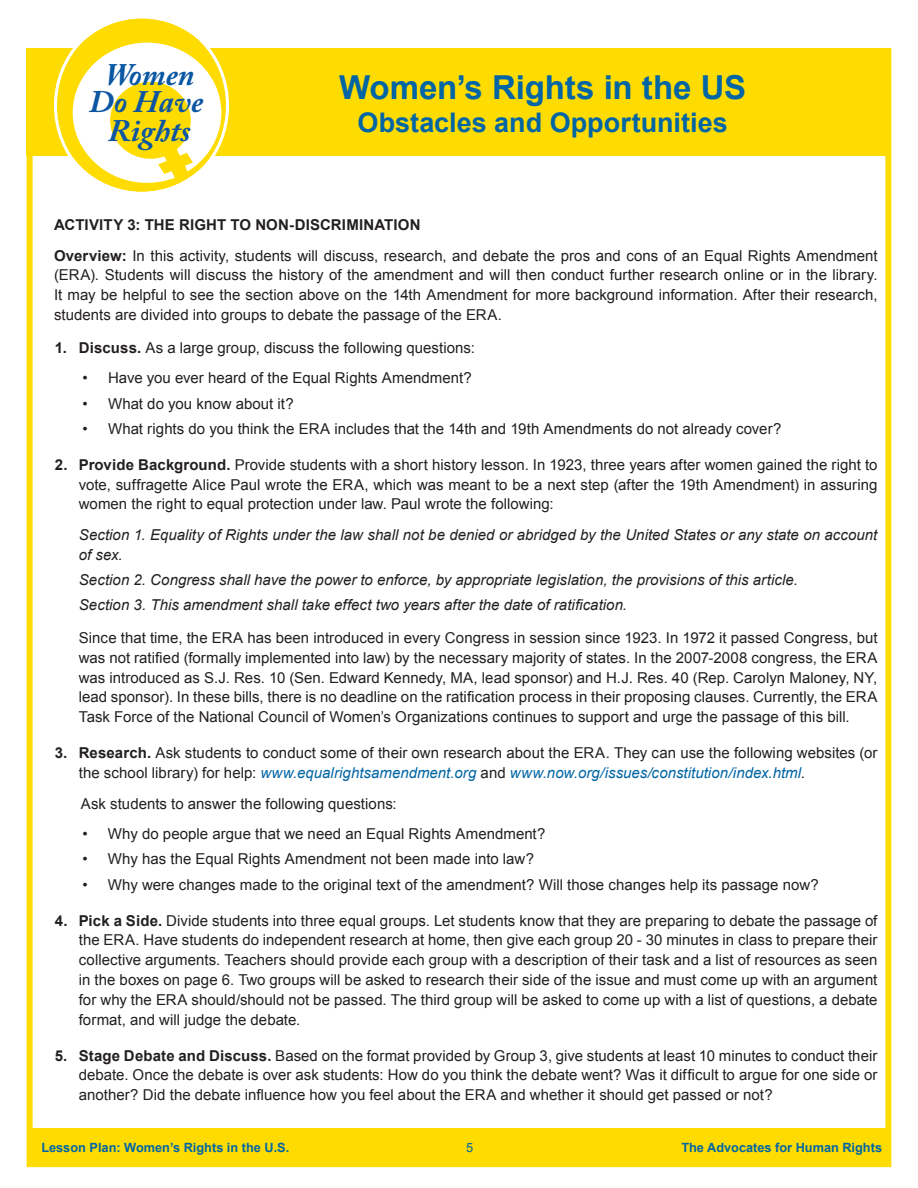
<style>
.page{position:relative;width:918px;height:1188px;background:#fff}
.page>*{position:absolute;margin:0;border:0;box-sizing:border-box;transform-origin:0 0}
.t1{font:700 33px "Arial";color:#0065a4}
.t2{font:italic 700 31.2px/29.8px "Adobe Caslon Pro";color:#0c56a2;text-align:center}
.t3{font:italic 700 31.2px "Adobe Caslon Pro";color:#0a57a3}
.t4{font:700 27px "Arial";color:#0065a4}
.t5{font:15px/19.8px "Arial";letter-spacing:.005em;color:#231f20;text-align:justify}
.t6{font:italic 15px/19.8px "Arial";color:#231f20}
.t7{font:700 12.75px "Arial";color:#0065a4}
.t8{font:12.75px "Arial";color:#0065a4}
.s1{font-weight:700}
.s2{font-style:italic;color:#0065a4}
.s3{font-style:italic}
</style>
<div class="page">
<div style="left:27px;top:48px;width:864px;height:108px;background:#ffdc01"></div>
<div style="left:27px;top:48px;width:864px;height:1119px;border:6px solid #ffdc01"></div>
<div style="left:29px;top:1128px;width:862px;height:39px;background:#ffdc01"></div>
<svg style="left:55px;top:19px;width:173px;height:172px"></svg>
<h2 class="t3" style="left:105px;top:56px;width:91px">Women</h2>
<h2 class="t2" style="left:89px;top:86px;width:116px">Do Have<br>Rights</h2>
<h1 class="t1" style="left:339px;top:66px;width:408px">Women’s Rights in the US</h1>
<h3 class="t4" style="left:358px;top:104px;width:372px">Obstacles and Opportunities</h3>
<p class="t5" style="left:54px;top:210px;width:825px;line-height:30.6px"><span class="s1">Activity 3: THE RIGHT TO NON-dISCRIMINATION<br>Overview:</span> In this activity, students will discuss, research, and debate the pros and cons of an Equal Rights Amendment</p>
<p class="t5" style="left:54px;top:265px;width:825px">(ERA). Students will discuss the history of the amendment and will then conduct further research online or in the library.<br>It may be helpful to see the section above on the 14th Amendment for more background information. After their research, students are divided into groups to debate the passage of the ERA.</p>
<p class="t5" style="left:55px;top:338px;width:422px"><span class="s1">1. Discuss.</span> As a large group, discuss the following questions:</p>
<p class="t5" style="left:83px;top:368px;width:391px">• Have you ever heard of the Equal Rights Amendment?</p>
<p class="t5" style="left:83px;top:394px;width:213px">• What do you know about it?</p>
<p class="t5" style="left:83px;top:419px;width:700px">• What rights do you think the ERA includes that the 14th and 19th Amendments do not already cover?</p>
<p class="t5" style="left:79px;top:455px;width:800px;text-indent:-24px"><span class="s1">2. Provide Background.</span> Provide students with a short history lesson. In 1923, three years after women gained the right to vote, suffragette Alice Paul wrote the ERA, which was meant to be a next step (after the 19th Amendment) in assuring women the right to equal protection under law. Paul wrote the following:</p>
<p class="t6" style="left:79px;top:525px;width:800px">Section 1. Equality of Rights under the law shall not be denied or abridged by the United States or any state on account of sex.</p>
<p class="t6" style="left:79px;top:567px;width:721px;line-height:25.2px">Section 2. Congress shall have the power to enforce, by appropriate legislation, the provisions of this article.<br>Section 3. This amendment shall take effect two years after the date of ratification.</p>
<p class="t5" style="left:79px;top:628px;width:800px">Since that time, the ERA has been introduced in every Congress in session since 1923. In 1972 it passed Congress, but was not ratified (formally implemented into law) by the necessary majority of states. In the 2007-2008 congress, the ERA was introduced as S.J. Res. 10 (Sen. Edward Kennedy, MA, lead sponsor) and H.J. Res. 40 (Rep. Carolyn Maloney, NY, lead sponsor). In these bills, there is no deadline on the ratification process in their proposing clauses. Currently, the ERA Task Force of the National Council of Women’s Organizations continues to support and urge the passage of this bill.</p>
<p class="t5" style="left:79px;top:743px;width:800px;text-indent:-24px"><span class="s1">3. Research.</span> Ask students to conduct some of their own research about the ERA. They can use the following websites (or the school library) for help: <span class="s2">www.equalrightsamendment.org</span> and <span class="s2">www.now.org/issues/constitution/index.html</span><span class="s3">.</span></p>
<p class="t5" style="left:81px;top:794px;width:317px">Ask students to answer the following questions:</p>
<p class="t5" style="left:82px;top:824px;width:464px">• Why do people argue that we need an Equal Rights Amendment?</p>
<p class="t5" style="left:82px;top:849px;width:453px">• Why has the Equal Rights Amendment not been made into law?</p>
<p class="t5" style="left:82px;top:875px;width:738px">• Why were changes made to the original text of the amendment? Will those changes help its passage now?</p>
<p class="t5" style="left:79px;top:911px;width:800px;text-indent:-24px"><span class="s1">4. Pick a Side.</span> Divide students into three equal groups. Let students know that they are preparing to debate the passage of the ERA. Have students do independent research at home, then give each group 20 - 30 minutes in class to prepare their collective arguments. Teachers should provide each group with a description of their task and a list of resources as seen in the boxes on page 6. Two groups will be asked to research their side of the issue and must come up with an argument for why the ERA should/should not be passed. The third group will be asked to come up with a list of questions, a debate format, and will judge the debate.</p>
<p class="t5" style="left:79px;top:1046px;width:800px;text-indent:-24px"><span class="s1">5. Stage Debate and Discuss.</span> Based on the format provided by Group 3, give students at least 10 minutes to conduct their debate. Once the debate is over ask students: How do you think the debate went? Was it difficult to argue for one side or another? Did the debate influence how you feel about the ERA and whether it should get passed or not?</p>
<p class="t7" style="left:41px;top:1139px;width:249px">Lesson Plan: Women’s Rights in the U.S.</p>
<p class="t8" style="left:466px;top:1139px;width:9px">5</p>
<p class="t7" style="left:681px;top:1139px;width:202px">The Advocates for Human Rights</p>
</div>
